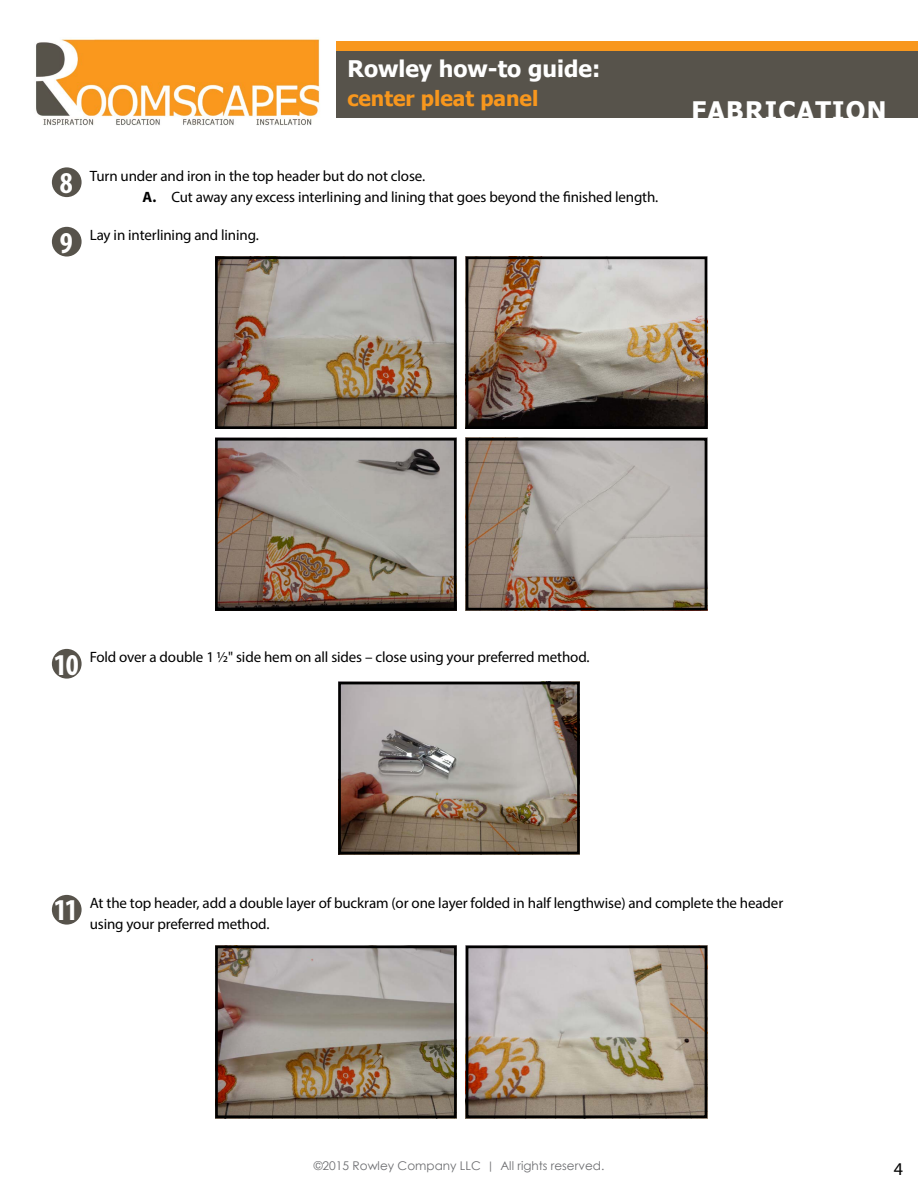
<style>
.page{position:relative;width:918px;height:1188px;background:#fff}
.page>*{position:absolute;margin:0;border:0;box-sizing:border-box;transform-origin:0 0}
.t1{font:700 condensed 30.45px "Myriad Pro";color:#fff}
.t2{font:700 25.5px "Tahoma";letter-spacing:.05em;color:#fff}
.t3{font:700 22.8px "Tahoma";color:#fff}
.t4{font:700 21px "Tahoma";color:#f8971d}
.t5{font:18px "Myriad Pro";color:#000}
.t6{font:15px/21px "Myriad Pro";letter-spacing:-.01em;color:#000}
.t7{font:12px "Century Gothic";color:#6d6e71}
.s1{font-weight:700}
.s2{font-family:"Tw Cen"}
</style>
<div class="page">
<div style="left:337px;top:41px;width:581px;height:77px;background:#57534b"></div>
<img style="left:36px;top:39px;width:284px;height:87px">
<div style="left:337px;top:41px;width:581px;height:10px;background:#f8971d"></div>
<div style="left:52px;top:167px;width:30px;height:30px;background:#57534b;border-radius:50%"></div>
<div style="left:52px;top:649px;width:30px;height:30px;background:#57534b;border-radius:50%"></div>
<div style="left:52px;top:227px;width:30px;height:30px;background:#57534b;border-radius:50%"></div>
<div style="left:52px;top:895px;width:30px;height:30px;background:#57534b;border-radius:50%"></div>
<img style="left:219px;top:261px;width:234px;height:164px">
<div style="left:215px;top:257px;width:242px;height:172px;border:3px solid #000"></div>
<img style="left:342px;top:686px;width:234px;height:164px">
<div style="left:338px;top:682px;width:242px;height:172px;border:3px solid #000"></div>
<img style="left:219px;top:442px;width:234px;height:164px">
<div style="left:215px;top:438px;width:242px;height:172px;border:3px solid #000"></div>
<img style="left:470px;top:261px;width:233px;height:164px">
<div style="left:466px;top:257px;width:241px;height:172px;border:3px solid #000"></div>
<img style="left:219px;top:950px;width:234px;height:164px">
<div style="left:215px;top:946px;width:242px;height:172px;border:3px solid #000"></div>
<img style="left:470px;top:950px;width:233px;height:164px">
<div style="left:466px;top:946px;width:241px;height:172px;border:3px solid #000"></div>
<img style="left:470px;top:442px;width:233px;height:164px">
<div style="left:466px;top:438px;width:241px;height:172px;border:3px solid #000"></div>
<h3 class="t3" style="left:347px;top:53px;width:254px">Rowley how-to guide:</h3>
<h3 class="t4" style="left:347px;top:83px;width:192px">center pleat panel</h3>
<h1 class="t1" style="left:60px;top:164px;width:14px">8</h1>
<h1 class="t1" style="left:60px;top:223px;width:14px">9</h1>
<p class="t6" style="left:142px;top:165px;width:518px;text-indent:-53px">Turn under and iron in the top header but do not close.<br><span class="s1">A.</span> Cut away any excess interlining and lining that goes beyond the finished length.</p>
<p class="t6" style="left:90px;top:225px;width:171px">Lay in interlining and lining.</p>
<h2 class="t2" style="left:691px;top:92px;width:197px">FABRICATION</h2>
<h1 class="t1" style="left:54px;top:645px;width:27px">10</h1>
<p class="t6" style="left:90px;top:647px;width:501px">Fold over a double 1 ½" side hem on all sides – close using your preferred method.</p>
<h1 class="t1" style="left:54px;top:891px;width:26px">11</h1>
<p class="t6" style="left:90px;top:893px;width:695px">At the top header, add a double layer of buckram (or one layer folded in half lengthwise) and complete the header using your preferred method.</p>
<p class="t7" style="left:314px;top:1157px;width:292px">©2015 Rowley Company LLC <span class="s2">|</span> All rights reserved.</p>
<p class="t5" style="left:894px;top:1158px;width:11px">4</p>
</div>
